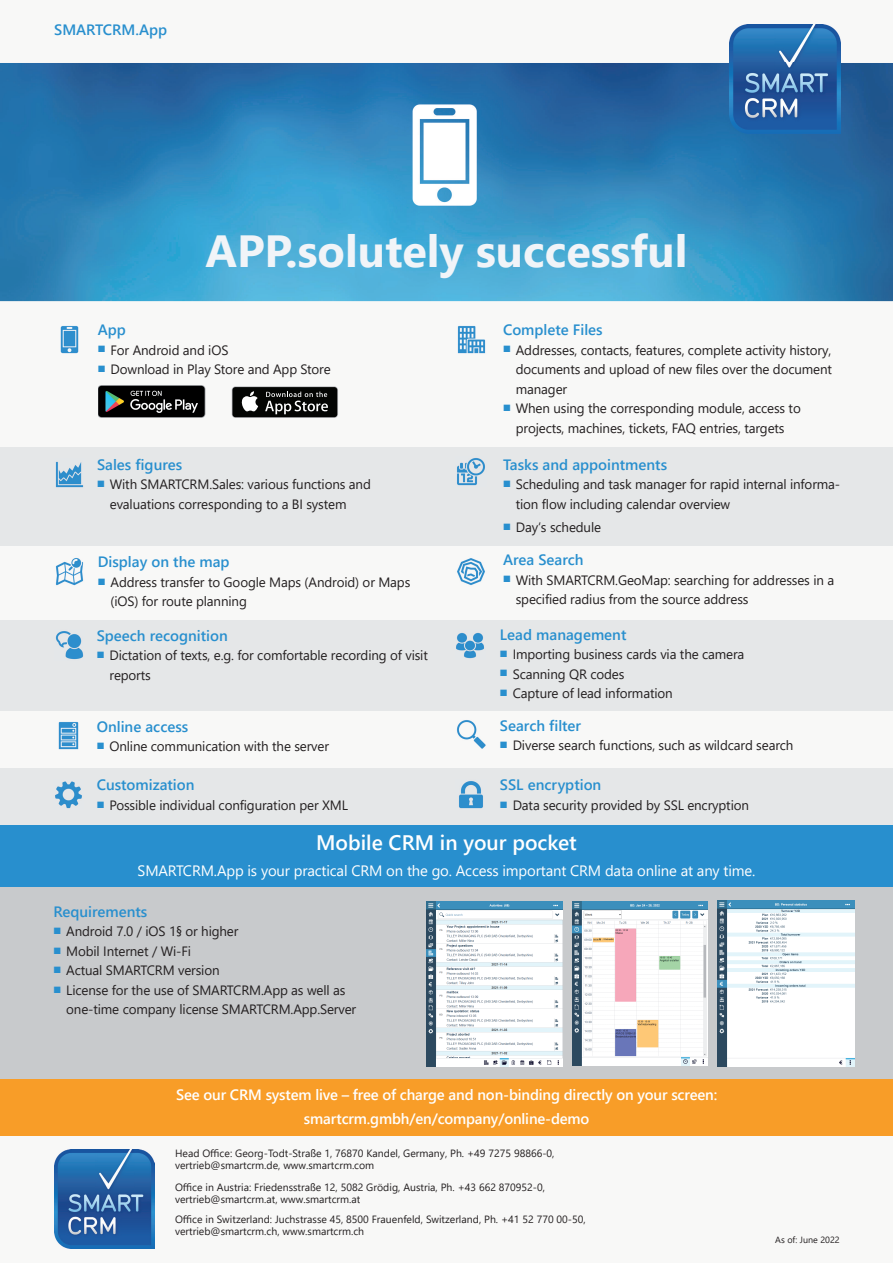
<style>
.page{position:relative;width:893px;height:1263px;background:#f8f8f7}
.page>*{position:absolute;margin:0;border:0;box-sizing:border-box;transform-origin:0 0}
.t1{font:700 45px "Segoe UI";color:#f1f4f8}
.t2{font:600 21px "Segoe UI";color:#fff}
.t3{font:600 15px "Segoe UI";color:#288fce}
.t4{font:600 15px/23.7px "Segoe UI";letter-spacing:-.01em;color:#fff;text-align:center}
.t5{font:15px "Segoe UI";letter-spacing:-.01em;color:#fff}
.t6{font:13.5px/19.5px "Segoe UI";letter-spacing:-.01em;color:#231f20}
.t7{font:10.5px/12px "Segoe UI";color:#231f20}
.t8{font:9px "Segoe UI";color:#231f20}
</style>
<div class="page">
<div style="left:0;top:768px;width:893px;height:94px;background:#e5e7e8"></div>
<div style="left:0;top:825px;width:893px;height:63px;background:#288fce"></div>
<div style="left:0;top:888px;width:893px;height:242px;background:#c8cacc"></div>
<img style="left:0;top:63px;width:893px;height:238px">
<img style="left:388px;top:98px;width:114px;height:114px">
<img style="left:730px;top:24px;width:110px;height:109px">
<div style="left:0;top:447px;width:893px;height:99px;background:#e5e7e8"></div>
<img style="left:54px;top:1149px;width:100px;height:99px">
<img style="left:60px;top:326px;width:19px;height:28px">
<img style="left:457px;top:326px;width:29px;height:28px">
<div style="left:0;top:620px;width:893px;height:91px;background:#e5e7e8"></div>
<img style="left:55px;top:461px;width:29px;height:27px">
<img style="left:55px;top:631px;width:29px;height:29px">
<img style="left:457px;top:458px;width:28px;height:28px">
<img style="left:457px;top:558px;width:28px;height:27px">
<img style="left:456px;top:632px;width:28px;height:27px">
<img style="left:56px;top:558px;width:28px;height:28px">
<img style="left:58px;top:722px;width:21px;height:28px">
<img style="left:457px;top:720px;width:29px;height:29px">
<img style="left:55px;top:781px;width:27px;height:28px">
<img style="left:459px;top:781px;width:24px;height:28px">
<img style="left:99px;top:385px;width:107px;height:33px">
<svg style="left:232px;top:386px;width:106px;height:32px"></svg>
<div style="left:232px;top:387px;width:105px;height:30px;background:#040503;border-radius:3px"></div>
<svg style="left:241px;top:391px;width:17px;height:20px"></svg>
<svg style="left:265px;top:392px;width:63px;height:22px"></svg>
<img style="left:427px;top:901px;width:136px;height:165px">
<div style="left:0;top:1080px;width:893px;height:56px;background:#f89d28"></div>
<img style="left:717px;top:900px;width:137px;height:167px">
<img style="left:572px;top:901px;width:136px;height:165px">
<p class="t3" style="left:54px;top:16px;width:115px">SMARTCRM.App</p>
<h1 class="t1" style="left:205px;top:209px;width:484px">APP.solutely successful</h1>
<p class="t3" style="left:98px;top:316px;width:30px">App</p>
<p class="t6" style="left:98px;top:339px;width:132px"><sup>■</sup> For Android and iOS</p>
<p class="t6" style="left:98px;top:358px;width:234px"><sup>■</sup> Download in Play Store and App Store</p>
<p class="t3" style="left:97px;top:450px;width:87px">Sales figures</p>
<p class="t6" style="left:110px;top:473px;width:263px;text-indent:-13px"><sup>■</sup> With SMARTCRM.Sales: various functions and evaluations corresponding to a BI system</p>
<p class="t3" style="left:98px;top:548px;width:133px">Display on the map</p>
<p class="t6" style="left:111px;top:571px;width:301px;text-indent:-13px"><sup>■</sup> Address transfer to Google Maps (Android) or Maps (iOS) for route planning</p>
<p class="t3" style="left:97px;top:621px;width:133px">Speech recognition</p>
<p class="t6" style="left:109px;top:644px;width:320px;text-indent:-13px"><sup>■</sup> Dictation of texts, e.g. for comfortable recording of visit reports</p>
<p class="t3" style="left:97px;top:712px;width:93px">Online access</p>
<p class="t6" style="left:97px;top:736px;width:234px"><sup>■</sup> Online communication with the server</p>
<p class="t3" style="left:97px;top:771px;width:99px">Customization</p>
<p class="t6" style="left:97px;top:794px;width:253px"><sup>■</sup> Possible individual configuration per XML</p>
<p class="t3" style="left:503px;top:316px;width:101px">Complete Files</p>
<p class="t6" style="left:516px;top:339px;width:318px;text-align:justify;text-indent:-13px"><sup>■</sup> Addresses, contacts, features, complete activity history, documents and upload of new files over the document manager</p>
<p class="t6" style="left:503px;top:397px;width:299px;text-align:center"><sup>■</sup> When using the corresponding module, access to projects, machines, tickets, FAQ entries, targets</p>
<p class="t3" style="left:503px;top:450px;width:166px">Tasks and appointments</p>
<p class="t6" style="left:516px;top:473px;width:326px;text-indent:-13px"><sup>■</sup> Scheduling and task manager for rapid internal informa&shy;tion flow including calendar overview</p>
<p class="t6" style="left:503px;top:517px;width:100px"><sup>■</sup> Day‘s schedule</p>
<p class="t3" style="left:503px;top:546px;width:82px">Area Search</p>
<p class="t6" style="left:516px;top:569px;width:320px;text-indent:-13px"><sup>■</sup> With SMARTCRM.GeoMap: searching for addresses in a specified radius from the source address</p>
<p class="t3" style="left:500px;top:620px;width:128px">Lead management</p>
<p class="t6" style="left:500px;top:643px;width:246px"><sup>■</sup> Importing business cards via the camera</p>
<p class="t6" style="left:500px;top:663px;width:126px"><sup>■</sup> Scanning QR codes</p>
<p class="t6" style="left:500px;top:682px;width:174px"><sup>■</sup> Capture of lead information</p>
<p class="t3" style="left:500px;top:711px;width:83px">Search filter</p>
<p class="t6" style="left:500px;top:735px;width:295px"><sup>■</sup> Diverse search functions, such as wildcard search</p>
<p class="t3" style="left:500px;top:771px;width:103px">SSL encryption</p>
<p class="t6" style="left:500px;top:794px;width:251px"><sup>■</sup> Data security provided by SSL encryption</p>
<h2 class="t2" style="left:316px;top:823px;width:262px">Mobile CRM in your pocket</h2>
<p class="t5" style="left:138px;top:856px;width:619px">SMARTCRM.App is your practical CRM on the go. Access important CRM data online at any time.</p>
<p class="t3" style="left:53px;top:897px;width:95px">Requirements</p>
<p class="t6" style="left:53px;top:921px;width:186px"><sup>■</sup> Android 7.0 / iOS 1§ or higher</p>
<p class="t6" style="left:53px;top:940px;width:139px"><sup>■</sup> Mobil Internet / Wi-Fi</p>
<p class="t6" style="left:53px;top:960px;width:168px"><sup>■</sup> Actual SMARTCRM version</p>
<p class="t6" style="left:66px;top:979px;width:291px;text-indent:-13px"><sup>■</sup> License for the use of SMARTCRM.App as well as one-time company license SMARTCRM.App.Server</p>
<p class="t4" style="left:176px;top:1082px;width:543px">See our CRM system live – free of charge and non-binding directly on your screen: smartcrm.gmbh/en/company/online-demo</p>
<p class="t7" style="left:175px;top:1146px;width:381px">Head Office: Georg-Todt-Straße 1, 76870 Kandel, Germany, Ph. +49 7275 98866-0, vertrieb@smartcrm.de, www.smartcrm.com</p>
<p class="t7" style="left:175px;top:1180px;width:372px">Office in Austria: Friedensstraße 12, 5082 Grödig, Austria, Ph. +43 662 870952-0, vertrieb@smartcrm.at, www.smartcrm.at</p>
<p class="t7" style="left:175px;top:1213px;width:412px">Office in Switzerland: Juchstrasse 45, 8500 Frauenfeld, Switzerland, Ph. +41 52 770 00-50, vertrieb@smartcrm.ch, www.smartcrm.ch</p>
<p class="t8" style="left:775px;top:1231px;width:66px">As of: June 2022</p>
</div>
